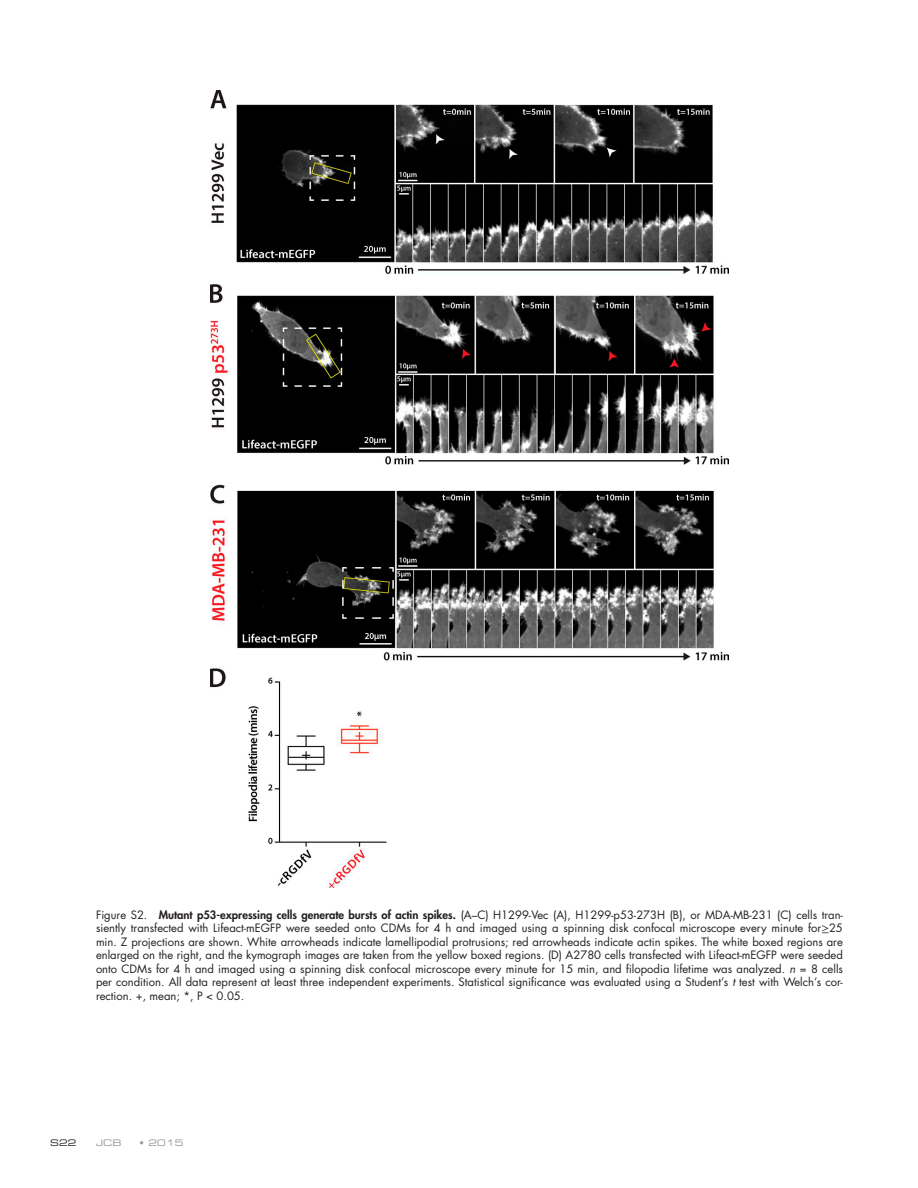
<style>
.page{position:relative;width:918px;height:1188px;background:#fff}
.page>*{position:absolute;margin:0;border:0;box-sizing:border-box;transform-origin:0 0}
.t1{font:11.25px/13.5px "Futura Std";color:#231f20;text-align:justify}
.t2{font:9px "Eurostile LT Std Ex 2";letter-spacing:.01em;color:#949698}
.t3{font:9px "Eurostile LT Std Ex 2";color:#231f20}
.s1{font-weight:800}
.s2{font-family:"STIX General"}
.s3{font-style:italic}
</style>
<div class="page">
<img style="left:211px;top:90px;width:517px;height:797px">
<p class="t1" style="left:96px;top:908px;width:749px">Figure S2. <span class="s1">Mutant p53-expressing cells generate bursts of actin spikes.</span> (A–C) H1299-Vec (A), H1299-p53-273H (B), or MDA-MB-231 (C) cells tran&shy;siently transfected with Lifeact-mEGFP were seeded onto CDMs for 4 h and imaged using a spinning disk confocal microscope every minute for<span class="s2">≥</span>25 min. Z projections are shown. White arrowheads indicate lamellipodial protrusions; red arrowheads indicate actin spikes. The white boxed regions are enlarged on the right, and the kymograph images are taken from the yellow boxed regions. (D) A2780 cells transfected with Lifeact-mEGFP were seeded onto CDMs for 4 h and imaged using a spinning disk confocal microscope every minute for 15 min, and filopodia lifetime was analyzed. <span class="s3">n</span> = 8 cells per condition. All data represent at least three independent experiments. Statistical significance was evaluated using a Student’s <span class="s3">t</span> test with Welch’s cor&shy;rection. +, mean; *, P &lt; 0.05.</p>
<p class="t3" style="left:50px;top:1136px;width:28px">S22</p>
<p class="t2" style="left:96px;top:1136px;width:27px">JCB</p>
<p class="t2" style="left:139px;top:1136px;width:45px">• 2015</p>
</div>
